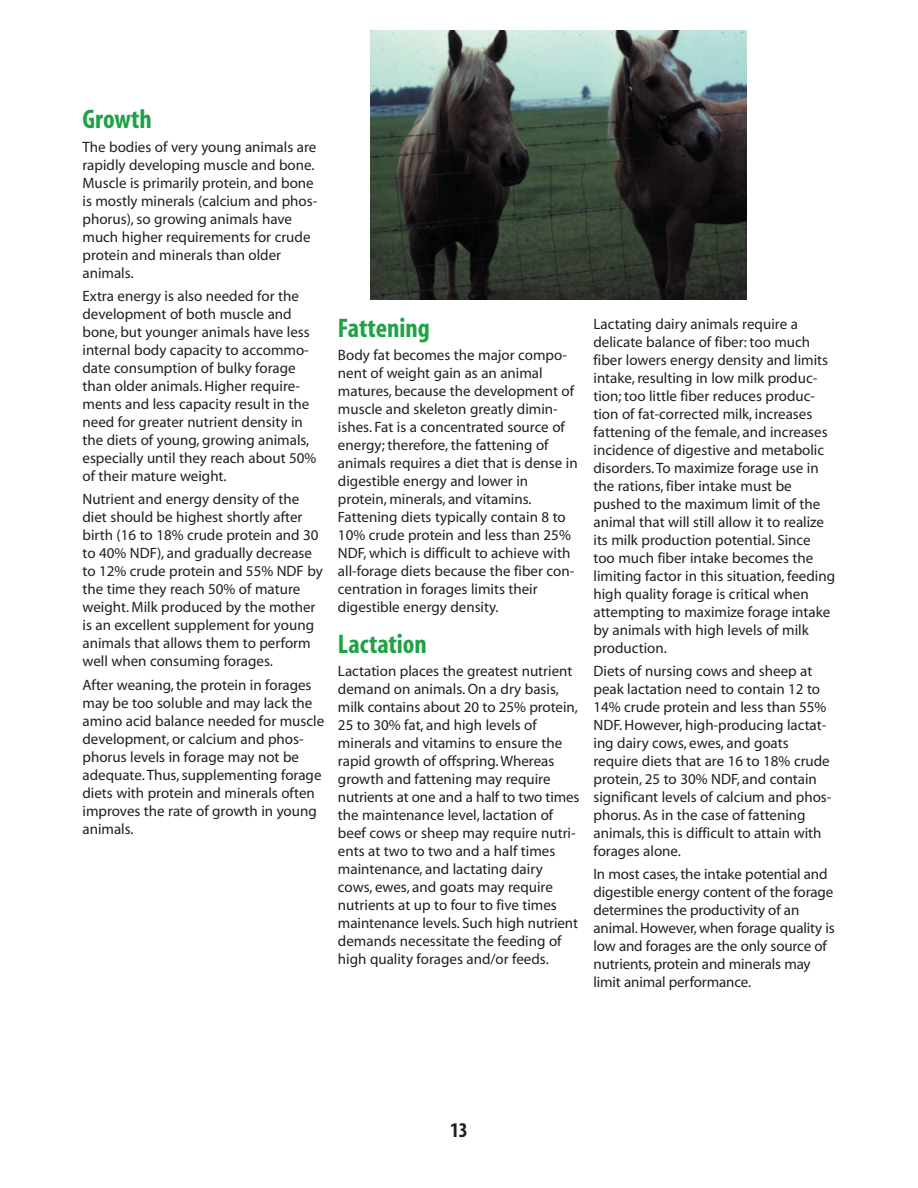
<style>
.page{position:relative;width:918px;height:1188px;background:#fff}
.page>*{position:absolute;margin:0;border:0;box-sizing:border-box;transform-origin:0 0}
.t1{font:700 condensed 27px "Myriad";color:#1fa245}
.t2{font:700 condensed 21px "Myriad";color:#231f20}
.t3{font:15px/18px "Myriad";color:#231f20}
</style>
<div class="page">
<img style="left:370px;top:30px;width:377px;height:270px">
<h1 class="t1" style="left:82px;top:110px;width:71px">Growth</h1>
<p class="t3" style="left:82px;top:139px;width:236px">The bodies of very young animals are rapidly developing muscle and bone.<br>Muscle is primarily protein, and bone is mostly minerals (calcium and phos&shy;phorus), so growing animals have much higher requirements for crude protein and minerals than older animals.</p>
<p class="t3" style="left:82px;top:288px;width:235px">Extra energy is also needed for the development of both muscle and bone, but younger animals have less internal body capacity to accommo&shy;date consumption of bulky forage than older animals. Higher require&shy;ments and less capacity result in the need for greater nutrient density in the diets of young, growing animals, especially until they reach about 50% of their mature weight.</p>
<p class="t3" style="left:82px;top:492px;width:242px">Nutrient and energy density of the diet should be highest shortly after birth (16 to 18% crude protein and 30 to 40% NDF), and gradually decrease to 12% crude protein and 55% NDF by the time they reach 50% of mature weight. Milk produced by the mother is an excellent supplement for young animals that allows them to perform well when consuming forages.</p>
<p class="t3" style="left:82px;top:677px;width:243px">After weaning, the protein in forages may be too soluble and may lack the amino acid balance needed for muscle development, or calcium and phos&shy;phorus levels in forage may not be adequate. Thus, supplementing forage diets with protein and minerals often improves the rate of growth in young animals.</p>
<h1 class="t1" style="left:338px;top:318px;width:93px">Fattening</h1>
<p class="t3" style="left:338px;top:347px;width:241px">Body fat becomes the major compo&shy;nent of weight gain as an animal matures, because the development of muscle and skeleton greatly dimin&shy;ishes. Fat is a concentrated source of energy; therefore, the fattening of animals requires a diet that is dense in digestible energy and lower in protein, minerals, and vitamins.<br>Fattening diets typically contain 8 to 10% crude protein and less than 25% NDF, which is difficult to achieve with all-forage diets because the fiber con&shy;centration in forages limits their digestible energy density.</p>
<h1 class="t1" style="left:338px;top:635px;width:90px">Lactation</h1>
<p class="t3" style="left:338px;top:664px;width:243px">Lactation places the greatest nutrient demand on animals. On a dry basis, milk contains about 20 to 25% protein, 25 to 30% fat, and high levels of minerals and vitamins to ensure the rapid growth of offspring. Whereas growth and fattening may require nutrients at one and a half to two times the maintenance level, lactation of beef cows or sheep may require nutri&shy;ents at two to two and a half times maintenance, and lactating dairy cows, ewes, and goats may require nutrients at up to four to five times maintenance levels. Such high nutrient demands necessitate the feeding of high quality forages and/or feeds.</p>
<p class="t3" style="left:593px;top:316px;width:243px">Lactating dairy animals require a delicate balance of fiber: too much fiber lowers energy density and limits intake, resulting in low milk produc&shy;tion; too little fiber reduces produc&shy;tion of fat-corrected milk, increases fattening of the female, and increases incidence of digestive and metabolic disorders. To maximize forage use in the rations, fiber intake must be pushed to the maximum limit of the animal that will still allow it to realize its milk production potential. Since too much fiber intake becomes the limiting factor in this situation, feeding high quality forage is critical when attempting to maximize forage intake by animals with high levels of milk production.</p>
<p class="t3" style="left:593px;top:663px;width:239px">Diets of nursing cows and sheep at peak lactation need to contain 12 to 14% crude protein and less than 55% NDF. However, high-producing lactat&shy;ing dairy cows, ewes, and goats require diets that are 16 to 18% crude protein, 25 to 30% NDF, and contain significant levels of calcium and phos&shy;phorus. As in the case of fattening animals, this is difficult to attain with forages alone.</p>
<p class="t3" style="left:593px;top:867px;width:243px">In most cases, the intake potential and digestible energy content of the forage determines the productivity of an animal. However, when forage quality is low and forages are the only source of nutrients, protein and minerals may limit animal performance.</p>
<h2 class="t2" style="left:450px;top:1122px;width:19px">13</h2>
</div>
